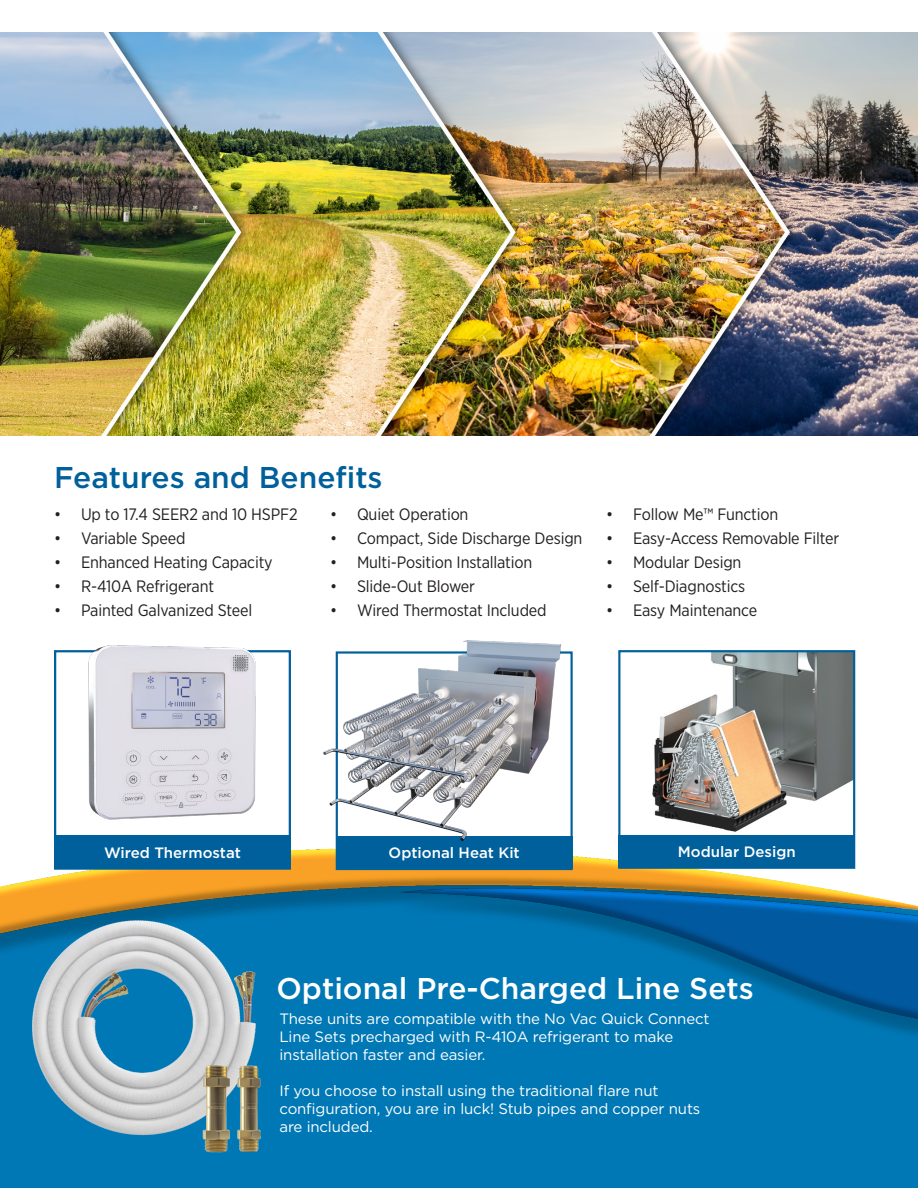
<style>
.page{position:relative;width:918px;height:1188px;background:#fff}
.page>*{position:absolute;margin:0;border:0;box-sizing:border-box;transform-origin:0 0}
.t1{font:500 30px "Gotham";color:#fff}
.t2{font:500 30px "Gotham";color:#00609c}
.t3{font:16.5px "Gotham Narrow";letter-spacing:-.01em;color:#231f20}
.t4{font:15px/18px "Gotham";letter-spacing:-.01em;color:#fff}
.t5{font:500 15px "Gotham";color:#fff}
</style>
<div class="page">
<svg style="left:0;top:775px;width:918px;height:413px;background:#1884bc"></svg>
<img style="left:0;top:802px;width:918px;height:330px">
<img style="left:56px;top:645px;width:234px;height:191px">
<div style="left:54px;top:836px;width:237px;height:32px;background:#00609c"></div>
<img style="left:621px;top:653px;width:231px;height:182px">
<div style="left:618px;top:650px;width:237px;height:219px;border:2px solid #00609c"></div>
<div style="left:618px;top:835px;width:237px;height:32px;background:#00609c"></div>
<div style="left:336px;top:836px;width:237px;height:33px;background:#00609c"></div>
<img style="left:316px;top:640px;width:265px;height:228px">
<img style="left:22px;top:914px;width:242px;height:226px">
<img style="left:187px;top:1042px;width:98px;height:138px">
<img style="left:0;top:32px;width:918px;height:403px">
<p class="t2" style="left:54px;top:458px;width:330px">Features and Benefits</p>
<p class="t3" style="left:54px;top:504px;width:245px">• Up to 17.4 SEER2 and 10 HSPF2</p>
<p class="t3" style="left:54px;top:528px;width:133px">• Variable Speed</p>
<p class="t3" style="left:54px;top:552px;width:220px">• Enhanced Heating Capacity</p>
<p class="t3" style="left:54px;top:576px;width:162px">• R-410A Refrigerant</p>
<p class="t3" style="left:54px;top:600px;width:200px">• Painted Galvanized Steel</p>
<p class="t3" style="left:330px;top:504px;width:140px">• Quiet Operation</p>
<p class="t3" style="left:330px;top:528px;width:254px">• Compact, Side Discharge Design</p>
<p class="t3" style="left:330px;top:552px;width:204px">• Multi-Position Installation</p>
<p class="t3" style="left:330px;top:576px;width:146px">• Slide-Out Blower</p>
<p class="t3" style="left:330px;top:600px;width:218px">• Wired Thermostat Included</p>
<p class="t3" style="left:606px;top:504px;width:174px">• Follow Me™ Function</p>
<p class="t3" style="left:606px;top:528px;width:235px">• Easy-Access Removable Filter</p>
<p class="t3" style="left:606px;top:552px;width:137px">• Modular Design</p>
<p class="t3" style="left:606px;top:576px;width:141px">• Self-Diagnostics</p>
<p class="t3" style="left:606px;top:600px;width:153px">• Easy Maintenance</p>
<p class="t5" style="left:104px;top:842px;width:138px">Wired Thermostat</p>
<p class="t5" style="left:389px;top:843px;width:133px">Optional Heat Kit</p>
<p class="t5" style="left:678px;top:842px;width:119px">Modular Design</p>
<p class="t1" style="left:276px;top:968px;width:479px">Optional Pre-Charged Line Sets</p>
<p class="t4" style="left:279px;top:1010px;width:432px">These units are compatible with the No Vac Quick Connect<br>Line Sets precharged with R-410A refrigerant to make installation faster and easier.</p>
<p class="t4" style="left:279px;top:1082px;width:422px">If you choose to install using the traditional flare nut configuration, you are in luck! Stub pipes and copper nuts are included.</p>
</div>
